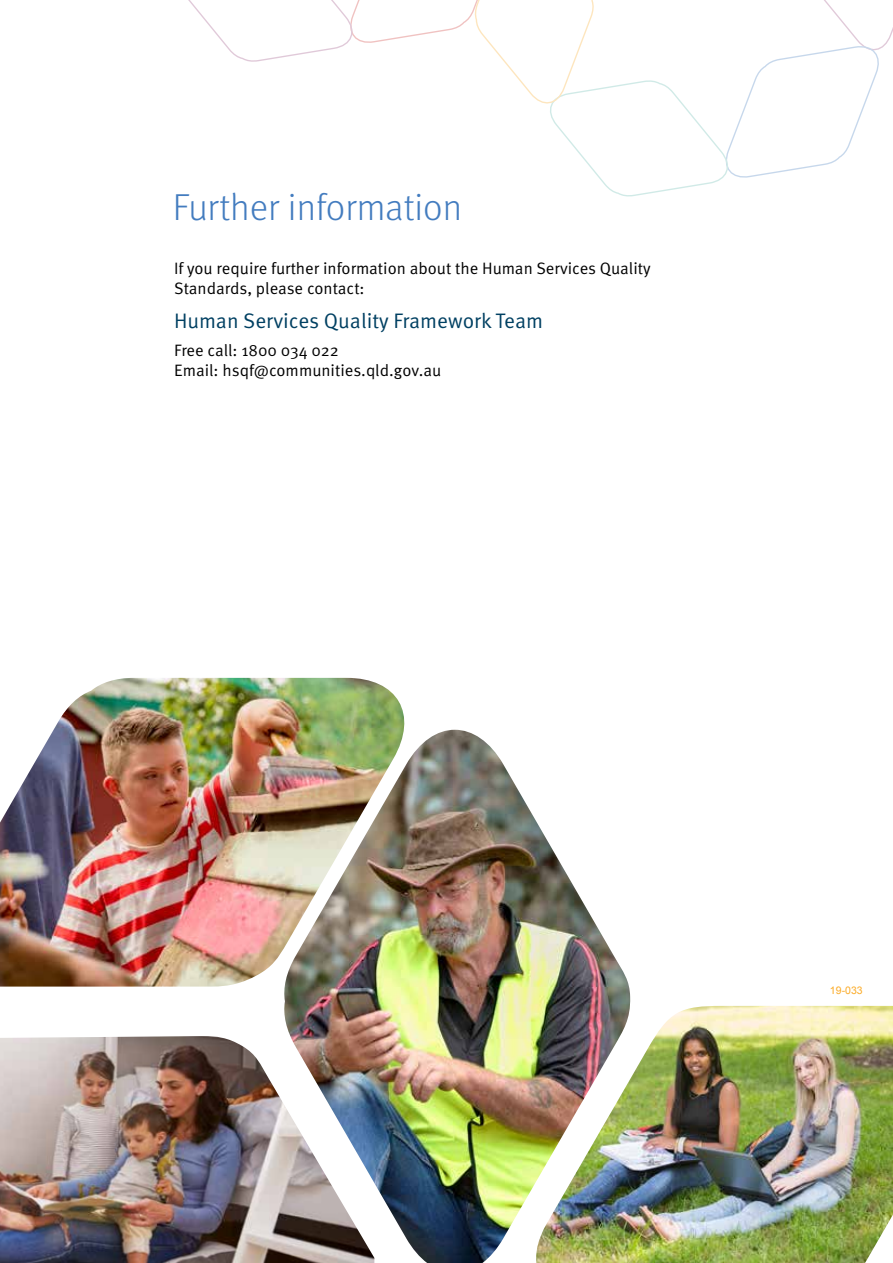
<style>
.page{position:relative;width:893px;height:1263px;background:#fff}
.page>*{position:absolute;margin:0;border:0;box-sizing:border-box;transform-origin:0 0}
.t1{font:300 37.5px "Meta OT";color:#437cbf}
.t2{font:21px "Meta OT Norm";color:#004062}
.t3{font:16.5px/19.8px "Meta OT Norm";color:#000}
.t4{font:10.5px "Arial";color:#fbaa26}
</style>
<div class="page">
<img style="left:0;top:678px;width:405px;height:308px">
<img style="left:0;top:1036px;width:283px;height:227px">
<img style="left:283px;top:730px;width:348px;height:533px">
<img style="left:535px;top:1006px;width:358px;height:257px">
<svg style="left:188px;top:0;width:705px;height:197px"></svg>
<h1 class="t1" style="left:173px;top:185px;width:291px">Further information</h1>
<p class="t3" style="left:174px;top:259px;width:478px">If you require further information about the Human Services Quality<br>Standards, please contact:</p>
<p class="t2" style="left:174px;top:308px;width:370px">Human Services Quality Framework Team</p>
<p class="t3" style="left:174px;top:341px;width:269px">Free call: 1800 034 022<br>Email: hsqf@communities.qld.gov.au</p>
<p class="t4" style="left:830px;top:984px;width:34px">19-033</p>
</div>
